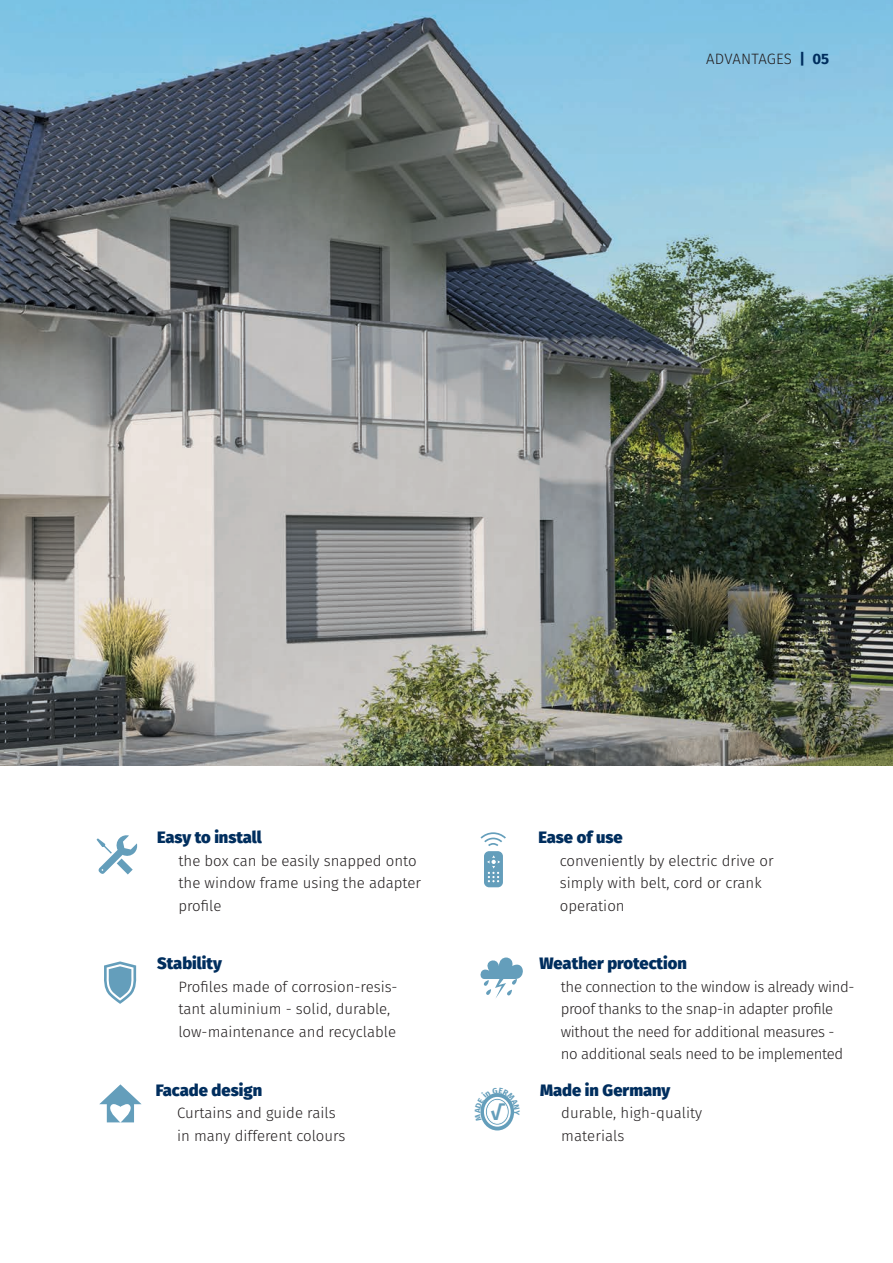
<style>
.page{position:relative;width:893px;height:1263px;background:#fff}
.page>*{position:absolute;margin:0;border:0;box-sizing:border-box;transform-origin:0 0}
.t1{font:700 18.9px "Fira Sans";color:#649ebb}
.t2{font:800 16.5px "Fira Sans";color:#002e5e}
.t3{font:300 15px/22.5px "Fira Sans";color:#231f20}
.t4{font:300 15px/22.5px "Fira Sans";letter-spacing:-.025em;color:#231f20}
.s1{font-weight:700;color:#002e5e}
</style>
<div class="page">
<img style="left:0;top:0;width:893px;height:765px">
<svg style="left:480px;top:832px;width:26px;height:55px"></svg>
<svg style="left:104px;top:961px;width:32px;height:43px"></svg>
<svg style="left:480px;top:957px;width:43px;height:41px"></svg>
<svg style="left:99px;top:1084px;width:43px;height:38px"></svg>
<svg style="left:97px;top:835px;width:41px;height:40px"></svg>
<svg style="left:480px;top:1093px;width:34px;height:37px"></svg>
<div style="left:487px;top:1100px;width:20px;height:23px;background:#fff;border-radius:50%"></div>
<div style="left:484px;top:1097px;width:27px;height:30px;border:2px solid #fff;border-radius:50%"></div>
<div style="left:487px;top:1100px;width:21px;height:24px;border:1px solid #fff;border-radius:50%"></div>
<div style="left:489px;top:1102px;width:17px;height:20px;border:2px solid #fff;border-radius:50%"></div>
<svg style="left:480px;top:1093px;width:35px;height:28px"></svg>
<p class="t3" style="left:706px;top:47px;width:124px">ADVANTAGES <span class="s1">| 05</span></p>
<p class="t2" style="left:157px;top:822px;width:106px">Easy to install</p>
<p class="t3" style="left:178px;top:849px;width:244px">the box can be easily snapped onto the window frame using the adapter profile</p>
<p class="t2" style="left:157px;top:948px;width:66px">Stability</p>
<p class="t3" style="left:178px;top:975px;width:221px">Profiles made of corrosion-resis&shy;tant aluminium - solid, durable, low-maintenance and recyclable</p>
<p class="t2" style="left:156px;top:1075px;width:108px">Facade design</p>
<p class="t3" style="left:177px;top:1102px;width:170px">Curtains and guide rails in many different colours</p>
<p class="t1" style="left:491px;top:1097px;width:12px">√</p>
<p class="t2" style="left:538px;top:822px;width:86px">Ease of use</p>
<p class="t3" style="left:560px;top:849px;width:215px">conveniently by electric drive or simply with belt, cord or crank operation</p>
<p class="t2" style="left:540px;top:948px;width:149px">Weather protection</p>
<p class="t4" style="left:561px;top:975px;width:295px">the connection to the window is already wind&shy;proof thanks to the snap-in adapter profile without the need for additional measures - no additional seals need to be implemented</p>
<p class="t2" style="left:540px;top:1075px;width:132px">Made in Germany</p>
<p class="t3" style="left:561px;top:1102px;width:143px">durable, high-quality materials</p>
</div>
